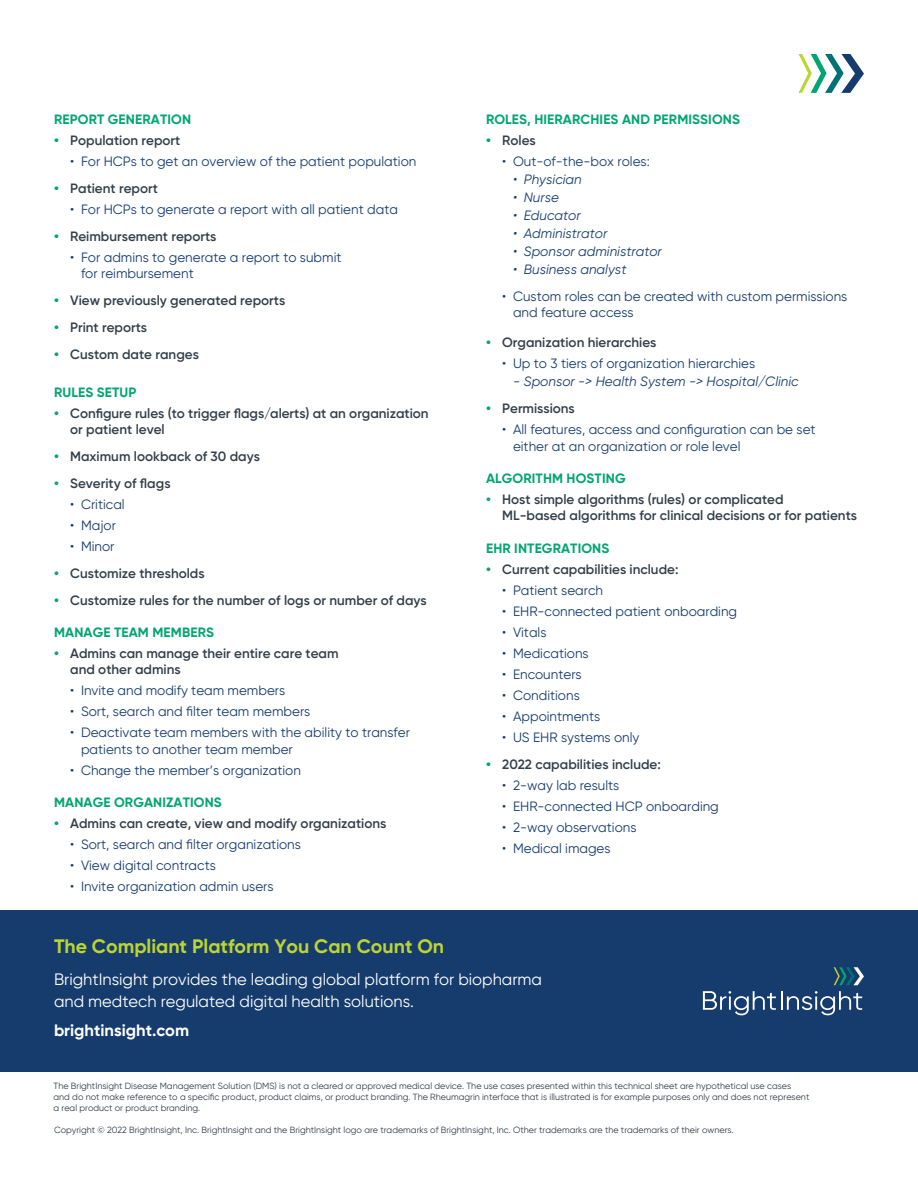
<style>
.page{position:relative;width:918px;height:1188px;background:#fff}
.page>*{position:absolute;margin:0;border:0;box-sizing:border-box;transform-origin:0 0}
.t1{font:700 19.5px "Gilroy";color:#bcd531}
.t2{font:16.5px/22.5px "Gilroy";color:#fff}
.t3{font:700 16.5px "Gilroy";color:#fff}
.t4{font:13.5px/16.2px "Gilroy";color:#163c6d}
.t5{font:600 13.5px/16.2px "Gilroy";color:#323e49}
.t6{font:700 13.5px "Gilroy";letter-spacing:.01em;color:#00a66e}
.t7{font:italic 13.5px "Gilroy";color:#163c6d}
.t8{font:9px/10.8px "Gilroy";color:#323e49}
.s1{font-weight:700;color:#00a66e}
</style>
<div class="page">
<svg style="left:799px;top:54px;width:65px;height:39px"></svg>
<div style="left:0;top:910px;width:918px;height:162px;background:#163c6d"></div>
<svg style="left:834px;top:967px;width:30px;height:18px"></svg>
<svg style="left:703px;top:991px;width:159px;height:24px"></svg>
<p class="t6" style="left:54px;top:111px;width:139px">REPORT GENERATION</p>
<p class="t5" style="left:54px;top:132px;width:128px"><span class="s1">•</span> Population report</p>
<p class="t4" style="left:70px;top:153px;width:348px">• For HCPs to get an overview of the patient population</p>
<p class="t5" style="left:54px;top:180px;width:105px"><span class="s1">•</span> Patient report</p>
<p class="t4" style="left:70px;top:201px;width:329px">• For HCPs to generate a report with all patient data</p>
<p class="t5" style="left:54px;top:228px;width:164px"><span class="s1">•</span> Reimbursement reports</p>
<p class="t4" style="left:70px;top:249px;width:273px">• For admins to generate a report to submit</p>
<p class="t4" style="left:81px;top:265px;width:114px">for reimbursement</p>
<p class="t5" style="left:54px;top:292px;width:233px"><span class="s1">•</span> View previously generated reports</p>
<p class="t5" style="left:54px;top:319px;width:95px"><span class="s1">•</span> Print reports</p>
<p class="t5" style="left:54px;top:346px;width:146px"><span class="s1">•</span> Custom date ranges</p>
<p class="t6" style="left:54px;top:383px;width:84px">RULES SETUP</p>
<p class="t5" style="left:70px;top:405px;width:360px;text-indent:-16px"><span class="s1">•</span> Configure rules (to trigger flags/alerts) at an organization or patient level</p>
<p class="t5" style="left:54px;top:448px;width:208px"><span class="s1">•</span> Maximum lookback of 30 days</p>
<p class="t5" style="left:54px;top:475px;width:118px"><span class="s1">•</span> Severity of flags</p>
<p class="t4" style="left:70px;top:496px;width:56px">• Critical</p>
<p class="t4" style="left:70px;top:517px;width:47px">• Major</p>
<p class="t4" style="left:70px;top:538px;width:46px">• Minor</p>
<p class="t5" style="left:54px;top:565px;width:152px"><span class="s1">•</span> Customize thresholds</p>
<p class="t5" style="left:54px;top:592px;width:374px"><span class="s1">•</span> Customize rules for the number of logs or number of days</p>
<p class="t6" style="left:54px;top:624px;width:161px">MANAGE TEAM MEMBERS</p>
<p class="t5" style="left:54px;top:645px;width:286px"><span class="s1">•</span> Admins can manage their entire care team</p>
<p class="t5" style="left:70px;top:661px;width:112px">and other admins</p>
<p class="t4" style="left:70px;top:682px;width:217px">• Invite and modify team members</p>
<p class="t4" style="left:70px;top:703px;width:242px">• Sort, search and filter team members</p>
<p class="t4" style="left:81px;top:724px;width:331px;text-indent:-11px">• Deactivate team members with the ability to transfer patients to another team member</p>
<p class="t4" style="left:70px;top:762px;width:232px">• Change the member’s organization</p>
<p class="t6" style="left:54px;top:794px;width:169px">MANAGE ORGANIZATIONS</p>
<p class="t5" style="left:54px;top:815px;width:334px"><span class="s1">•</span> Admins can create, view and modify organizations</p>
<p class="t4" style="left:70px;top:836px;width:232px">• Sort, search and filter organizations</p>
<p class="t4" style="left:70px;top:857px;width:147px">• View digital contracts</p>
<p class="t4" style="left:70px;top:878px;width:205px">• Invite organization admin users</p>
<p class="t6" style="left:486px;top:111px;width:255px">ROLES, HIERARCHIES AND PERMISSIONS</p>
<p class="t5" style="left:486px;top:132px;width:51px"><span class="s1">•</span> Roles</p>
<p class="t4" style="left:502px;top:153px;width:149px">• Out-of-the-box roles:</p>
<p class="t7" style="left:513px;top:171px;width:70px">• Physician</p>
<p class="t7" style="left:513px;top:189px;width:48px">• Nurse</p>
<p class="t7" style="left:513px;top:207px;width:69px">• Educator</p>
<p class="t7" style="left:513px;top:225px;width:96px">• Administrator</p>
<p class="t7" style="left:513px;top:243px;width:150px">• Sponsor administrator</p>
<p class="t7" style="left:513px;top:261px;width:115px">• Business analyst</p>
<p class="t4" style="left:513px;top:288px;width:336px;text-indent:-11px">• Custom roles can be created with custom permissions and feature access</p>
<p class="t5" style="left:486px;top:334px;width:172px"><span class="s1">•</span> Organization hierarchies</p>
<p class="t4" style="left:502px;top:355px;width:254px">• Up to 3 tiers of organization hierarchies</p>
<p class="t7" style="left:513px;top:373px;width:287px">- Sponsor -&gt; Health System -&gt; Hospital/Clinic</p>
<p class="t5" style="left:486px;top:400px;width:90px"><span class="s1">•</span> Permissions</p>
<p class="t4" style="left:502px;top:421px;width:315px">• All features, access and configuration can be set</p>
<p class="t4" style="left:513px;top:438px;width:229px">either at an organization or role level</p>
<p class="t6" style="left:486px;top:470px;width:141px">ALGORITHM HOSTING</p>
<p class="t5" style="left:486px;top:491px;width:299px"><span class="s1">•</span> Host simple algorithms (rules) or complicated</p>
<p class="t5" style="left:502px;top:507px;width:356px">ML-based algorithms for clinical decisions or for patients</p>
<p class="t6" style="left:486px;top:539px;width:125px">EHR INTEGRATIONS</p>
<p class="t5" style="left:486px;top:561px;width:194px"><span class="s1">•</span> Current capabilities include:</p>
<p class="t4" style="left:502px;top:582px;width:102px">• Patient search</p>
<p class="t4" style="left:502px;top:603px;width:236px">• EHR-connected patient onboarding</p>
<p class="t4" style="left:502px;top:624px;width:46px">• Vitals</p>
<p class="t4" style="left:502px;top:645px;width:88px">• Medications</p>
<p class="t4" style="left:502px;top:666px;width:81px">• Encounters</p>
<p class="t4" style="left:502px;top:687px;width:79px">• Conditions</p>
<p class="t4" style="left:502px;top:708px;width:100px">• Appointments</p>
<p class="t4" style="left:502px;top:729px;width:139px">• US EHR systems only</p>
<p class="t5" style="left:486px;top:756px;width:176px"><span class="s1">•</span> 2022 capabilities include:</p>
<p class="t4" style="left:502px;top:777px;width:119px">• 2-way lab results</p>
<p class="t4" style="left:502px;top:798px;width:218px">• EHR-connected HCP onboarding</p>
<p class="t4" style="left:502px;top:819px;width:136px">• 2-way observations</p>
<p class="t4" style="left:502px;top:840px;width:110px">• Medical images</p>
<h1 class="t1" style="left:54px;top:934px;width:392px">The Compliant Platform You Can Count On</h1>
<p class="t2" style="left:54px;top:967px;width:490px">BrightInsight provides the leading global platform for biopharma and medtech regulated digital health solutions.</p>
<p class="t3" style="left:54px;top:1020px;width:137px">brightinsight.com</p>
<p class="t8" style="left:54px;top:1080px;width:757px">The BrightInsight Disease Management Solution (DMS) is not a cleared or approved medical device. The use cases presented within this technical sheet are hypothetical use cases and do not make reference to a specific product, product claims, or product branding. The Rheumagrin interface that is illustrated is for example purposes only and does not represent a real product or product branding.</p>
<p class="t8" style="left:54px;top:1124px;width:681px">Copyright © 2022 BrightInsight, Inc. BrightInsight and the BrightInsight logo are trademarks of BrightInsight, Inc. Other trademarks are the trademarks of their owners.</p>
</div>
